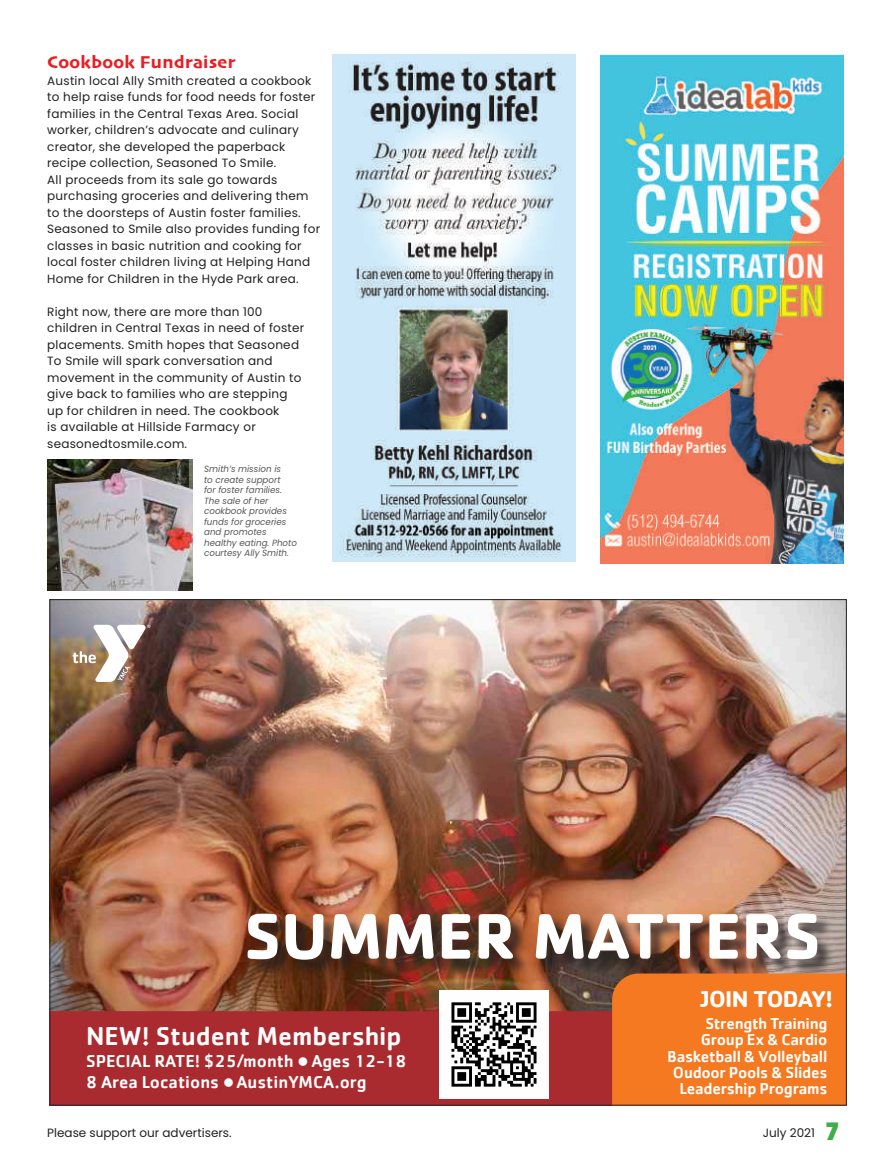
<style>
.page{position:relative;width:891px;height:1161px;background:#fff}
.page>*{position:absolute;margin:0;border:0;box-sizing:border-box;transform-origin:0 0}
.t1{font:700 66.75px "Cachet";color:#fff}
.t2{font:500 26.7px "Cachet";color:#fff}
.t3{font:700 23.7px "Cachet";letter-spacing:-.025em;color:#fff}
.t4{font:18px "Skia";letter-spacing:.02em;color:#eb1d23}
.t5{font:500 17.85px/21.3px "Cachet";color:#fff}
.t6{font:500 16.35px/16.4px "Cachet";letter-spacing:-.02em;color:#fff;text-align:right}
.t7{font:12px/16.5px "Poppins";letter-spacing:.02em;color:#231f20}
.t8{font:12px "Poppins";color:#231f20}
.t9{font:italic 9px/10.5px "Poppins";color:#57585a}
.s1{font-weight:900;font-size:24px;color:#40ae49}
</style>
<div class="page">
<img style="left:332px;top:54px;width:243px;height:508px">
<img style="left:52px;top:601px;width:793px;height:410px">
<div style="left:52px;top:1011px;width:560px;height:93px;background:#a92b30"></div>
<div style="left:249px;top:915px;width:586px;height:62px;background:#231f20;opacity:.75"></div>
<svg style="left:73px;top:625px;width:77px;height:57px"></svg>
<div style="left:612px;top:974px;width:233px;height:130px;background:#f47921"></div>
<img style="left:440px;top:990px;width:108px;height:108px">
<svg style="left:52px;top:1057px;width:11px;height:47px"></svg>
<img style="left:601px;top:54px;width:243px;height:509px">
<img style="left:47px;top:460px;width:145px;height:130px">
<h3 class="t4" style="left:47px;top:52px;width:190px">Cookbook Fundraiser</h3>
<p class="t7" style="left:47px;top:72px;width:274px">Austin local Ally Smith created a cookbook to help raise funds for food needs for foster families in the Central Texas Area. Social worker, children’s advocate and culinary creator, she developed the paperback recipe collection, Seasoned To Smile.<br>All proceeds from its sale go towards purchasing groceries and delivering them to the doorsteps of Austin foster families.<br>Seasoned to Smile also provides funding for classes in basic nutrition and cooking for local foster children living at Helping Hand Home for Children in the Hyde Park area.</p>
<p class="t7" style="left:47px;top:303px;width:259px">Right now, there are more than 100 children in Central Texas in need of foster placements. Smith hopes that Seasoned To Smile will spark conversation and movement in the community of Austin to give back to families who are stepping up for children in need. The cookbook<br>is available at Hillside Farmacy or seasonedtosmile.com.</p>
<p class="t9" style="left:204px;top:464px;width:94px">Smith’s mission is<br>to create support<br>for foster families.<br>The sale of her cookbook provides funds for groceries and promotes healthy eating. Photo courtesy Ally Smith.</p>
<h1 class="t1" style="left:244px;top:893px;width:579px">SUMMER MATTERS</h1>
<h2 class="t2" style="left:86px;top:1020px;width:317px">NEW! Student Membership</h2>
<h3 class="t5" style="left:86px;top:1050px;width:322px">SPECIAL RATE! $25/month ● Ages 12-18<br>8 Area Locations ● AustinYMCA.org</h3>
<h3 class="t3" style="left:701px;top:984px;width:134px">JOIN TODAY!</h3>
<h3 class="t6" style="left:667px;top:1015px;width:162px">Strength Training<br>Group Ex &amp; Cardio<br>Basketball &amp; Volleyball<br>Oudoor Pools &amp; Slides<br>Leadership Programs</h3>
<p class="t8" style="left:47px;top:1126px;width:186px">Please support our advertisers.</p>
<p class="t8" style="left:763px;top:1126px;width:77px">July 2021 <span class="s1">7</span></p>
</div>
